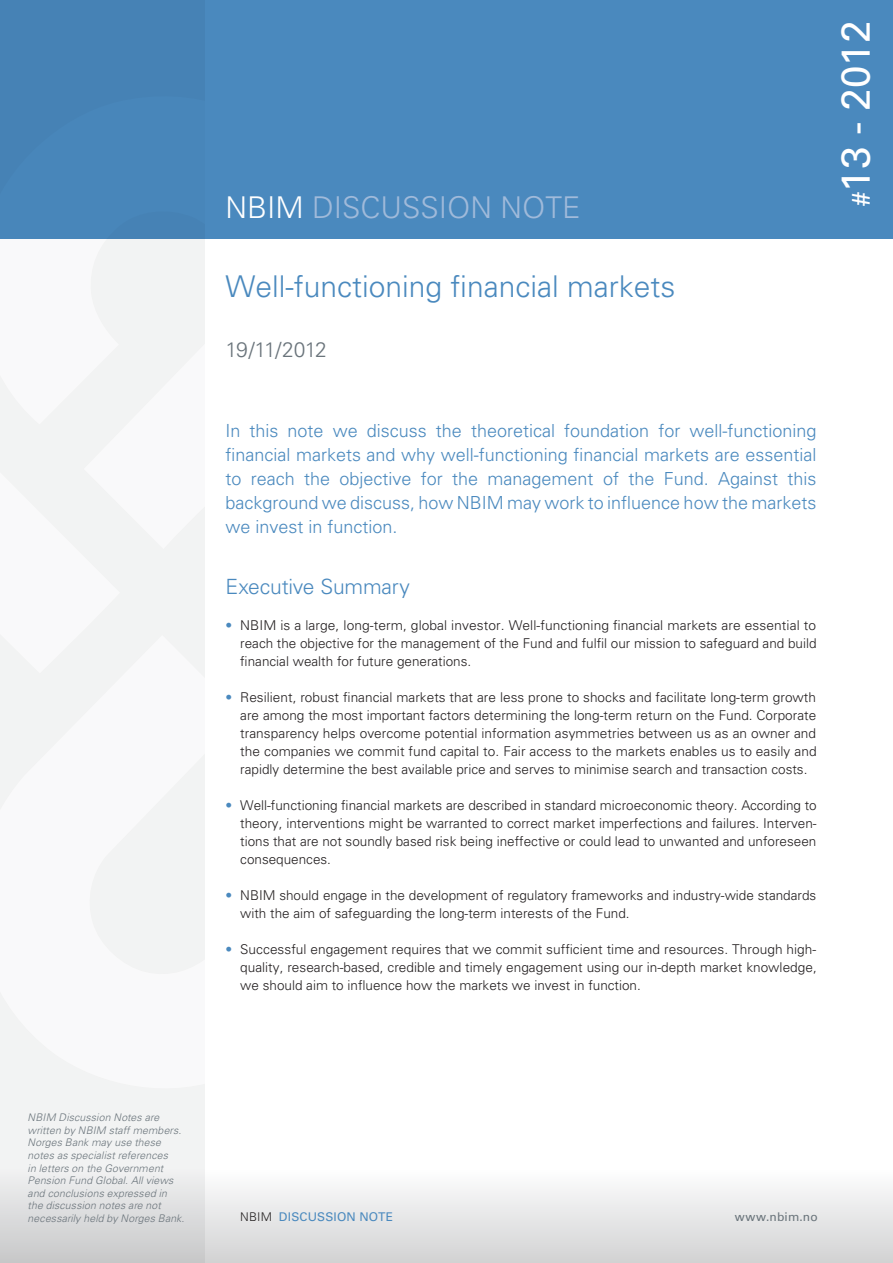
<style>
.page{position:relative;width:893px;height:1263px;background:#fff}
.page>*{position:absolute;margin:0;border:0;box-sizing:border-box;transform-origin:0 0}
.t1{font:40.5px "Univers";color:#fff}
.t2{font:300 30px "Univers";color:#4a89be}
.t3{font:300 30px "Univers";color:#a0bada}
.t4{font:300 21px "Univers";letter-spacing:-.01em;color:#4a89be}
.t5{font:300 21px "Univers";letter-spacing:-.05em;color:#6a747b}
.t6{font:300 18px/24px "Univers";color:#4a89be;text-align:justify}
.t7{font:300 13.5px/18px "Univers";color:#231f20;text-align:justify}
.t8{font:12px "Univers";letter-spacing:.015em;color:#4a89be}
.t9{font:12px "Univers";letter-spacing:.04em;color:#6a747b}
.t10{font:italic 300 10.5px/12.6px "Univers";letter-spacing:.01em;color:#6a747b}
.s1{color:#fff}
.s2{font-size:25.5px}
.s3{color:#4a89be}
.s4{font-weight:300;color:#231f20}
</style>
<div class="page">
<div style="left:0;top:0;width:893px;height:238px;background:#4a89be"></div>
<div style="left:0;top:1088px;width:204px;height:81px;background:#f2f3f3"></div>
<svg style="left:0;top:238px;width:204px;height:850px"></svg>
<div style="left:0;top:1169px;width:893px;height:94px;background:linear-gradient(to bottom,#fbfbfc,#d0d0d1)"></div>
<h2 class="t3" style="left:225px;top:189px;width:357px"><span class="s1">NBIM</span> Discussion NOTE</h2>
<h2 class="t2" style="left:225px;top:268px;width:452px">Well-functioning financial markets</h2>
<h3 class="t5" style="left:225px;top:337px;width:103px">19/11/2012</h3>
<h1 class="t1" style="left:832px;top:206px;width:187px;rotate:-90deg"><span class="s2">#</span>13 - 2012</h1>
<p class="t6" style="left:225px;top:419px;width:593px">In this note we discuss the theoretical foundation for well-functioning financial markets and why well-functioning financial markets are essential to reach the objective for the management of the Fund. Against this background we discuss, how NBIM may work to influence how the markets we invest in function.</p>
<h3 class="t4" style="left:225px;top:574px;width:186px">Executive Summary</h3>
<p class="t7" style="left:240px;top:616px;width:578px;text-indent:-15px"><span class="s3">•</span> NBIM is a large, long-term, global investor. Well-functioning financial markets are essential to reach the objective for the management of the Fund and fulfil our mission to safeguard and build financial wealth for future generations.</p>
<p class="t7" style="left:240px;top:688px;width:578px;text-indent:-15px"><span class="s3">•</span> Resilient, robust financial markets that are less prone to shocks and facilitate long-term growth are among the most important factors determining the long-term return on the Fund. Corporate transparency helps overcome potential information asymmetries between us as an owner and the companies we commit fund capital to. Fair access to the markets enables us to easily and rapidly determine the best available price and serves to minimise search and transaction costs.</p>
<p class="t7" style="left:240px;top:796px;width:578px;text-indent:-15px"><span class="s3">•</span> Well-functioning financial markets are described in standard microeconomic theory. According to theory, interventions might be warranted to correct market imperfections and failures. Interven&shy;tions that are not soundly based risk being ineffective or could lead to unwanted and unforeseen consequences.</p>
<p class="t7" style="left:240px;top:886px;width:578px;text-indent:-15px"><span class="s3">•</span> NBIM should engage in the development of regulatory frameworks and industry-wide standards with the aim of safeguarding the long-term interests of the Fund.</p>
<p class="t7" style="left:240px;top:940px;width:578px;text-indent:-15px"><span class="s3">•</span> Successful engagement requires that we commit sufficient time and resources. Through high&shy;quality, research-based, credible and timely engagement using our in-depth market knowledge, we should aim to influence how the markets we invest in function.</p>
<p class="t10" style="left:28px;top:1111px;width:158px">NBIM Discussion Notes are written by NBIM staff members.<br>Norges Bank may use these notes as specialist references<br>in letters on the Government<br>Pension Fund Global. All views and conclusions expressed in the discussion notes are not necessarily held by Norges Bank.</p>
<p class="t8" style="left:240px;top:1210px;width:155px"><span class="s4">NBIM</span> Discussion NOTE</p>
<p class="t9" style="left:735px;top:1210px;width:85px">www.nbim.no</p>
</div>
